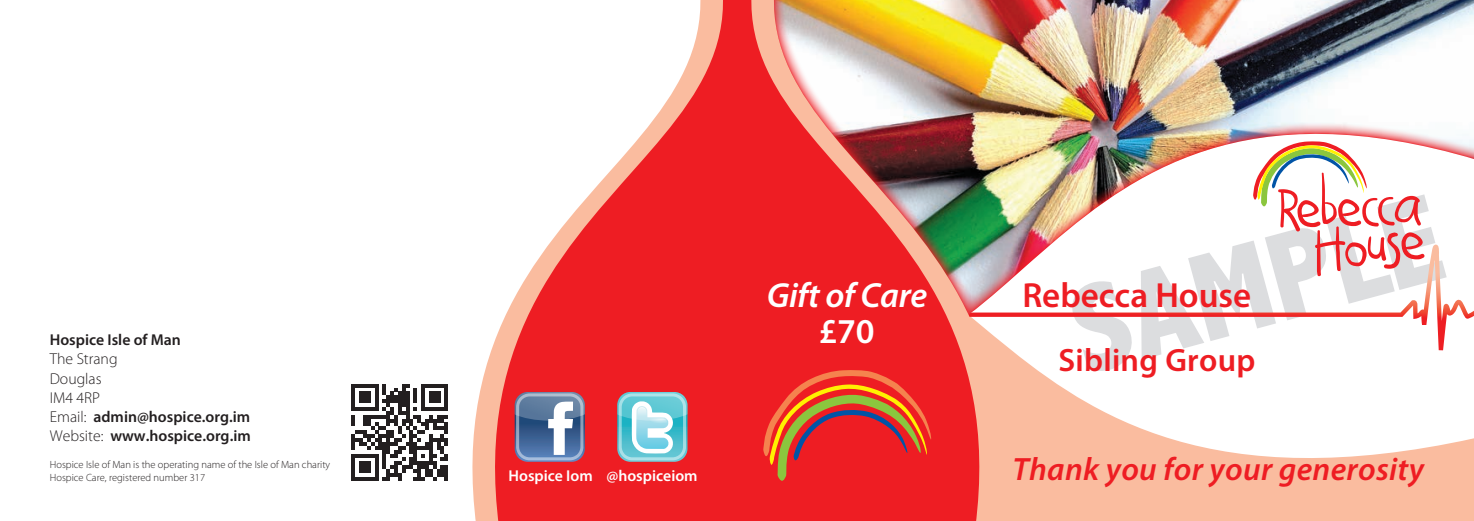
<style>
.page{position:relative;width:1474px;height:521px;background:#fff}
.page>*{position:absolute;margin:0;border:0;box-sizing:border-box;transform-origin:0 0}
.t1{font:600 35px "Myriad Pro";color:#ee1d23}
.t2{font:italic 600 35px "Myriad Pro";letter-spacing:-.01em;color:#fff}
.t3{font:600 35px "Myriad Pro";color:#fff}
.t4{font:italic 600 32.38px "Myriad Pro";letter-spacing:.01em;color:#ee1d23}
.t5{font:600 32.38px "Myriad Pro";letter-spacing:.01em;color:#ee1d23}
.t6{font:600 15.75px/19.2px "Myriad Pro";color:#231f20}
.t7{font:600 15.75px "Myriad Pro";color:#fff}
.t8{font:300 10.5px/12.6px "Myriad Pro";color:#231f20}
.s1{font-weight:300}
</style>
<div class="page">
<div style="left:1126px;top:477px;width:347px;height:44px;background:#fabc9f"></div>
<svg style="left:1126px;top:350px;width:347px;height:127px"></svg>
<svg style="left:1140px;top:350px;width:306px;height:10px"></svg>
<svg style="left:1126px;top:315px;width:347px;height:35px"></svg>
<svg style="left:838px;top:315px;width:288px;height:206px;background:#f58f83"></svg>
<svg style="left:472px;top:0;width:366px;height:521px;fill:#ee1d23"></svg>
<img style="left:754px;top:0;width:719px;height:315px">
<svg style="left:763px;top:370px;width:169px;height:115px;background:#de3e2b"></svg>
<svg style="left:351px;top:384px;width:97px;height:97px"></svg>
<svg style="left:617px;top:392px;width:70px;height:70px"></svg>
<svg style="left:644px;top:418px;width:23px;height:9px"></svg>
<svg style="left:514px;top:392px;width:71px;height:70px;background:#7a8bac"></svg>
<p class="t6" style="left:50px;top:330px;width:133px">Hospice Isle of Man</p>
<p class="t6" style="left:50px;top:349px;width:202px"><span class="s1">The Strang<br>Douglas<br>IM4 4RP<br>Email:</span> admin@hospice.org.im<br><span class="s1">Website:</span> www.hospice.org.im</p>
<p class="t8" style="left:50px;top:458px;width:282px">Hospice Isle of Man is the operating name of the Isle of Man charity<br>Hospice Care, registered number 317</p>
<p class="t7" style="left:508px;top:466px;width:190px">Hospice Iom @hospiceiom</p>
<h1 class="t2" style="left:766px;top:273px;width:162px">Gift of Care</h1>
<h1 class="t3" style="left:819px;top:309px;width:57px">£70</h1>
<h1 class="t1" style="left:1022px;top:273px;width:230px">Rebecca House</h1>
<h2 class="t5" style="left:1058px;top:340px;width:199px">Sibling Group</h2>
<h2 class="t4" style="left:1012px;top:449px;width:413px">Thank you for your generosity</h2>
</div>
